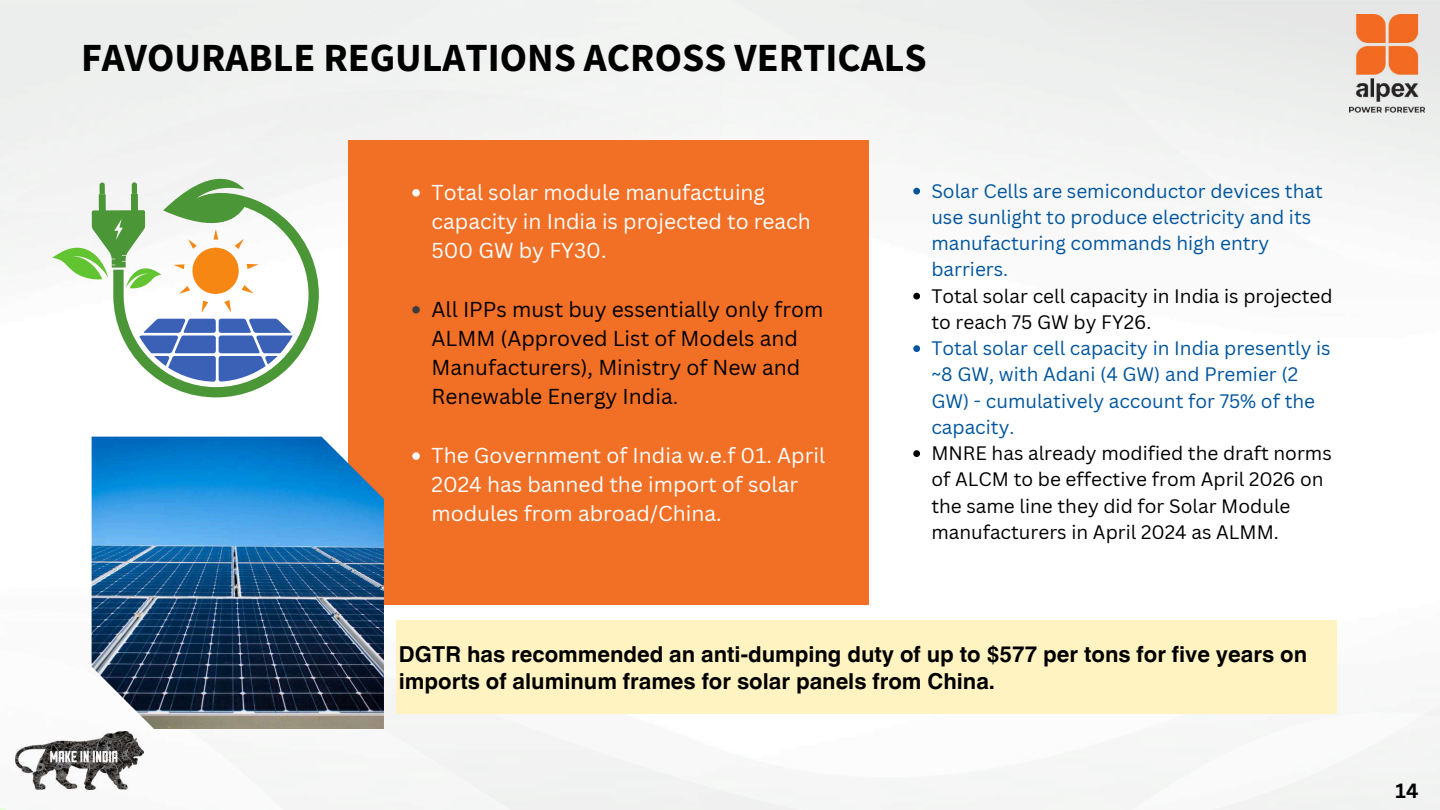
<style>
.page{position:relative;width:1440px;height:810px;background:#fff}
.page>*{position:absolute;margin:0;border:0;box-sizing:border-box;transform-origin:0 0}
.t1{font:700 40px "Source Sans Pro";color:#000}
.t2{font:700 22px/27px "Helvetica World";color:#000}
.t3{font:21px/29.2px "Canva Sans";color:#fff}
.t4{font:21px/29.2px "Canva Sans";color:#000}
.t5{font:700 20px "Canva Sans";color:#010101}
.t6{font:19px/26.2px "Canva Sans";color:#00559d}
.t7{font:19px/26.2px "Canva Sans";color:#000}
</style>
<div class="page">
<img style="left:0;top:0;width:1440px;height:810px">
<div style="left:348px;top:140px;width:521px;height:464px;background:#f26f26"></div>
<img style="left:92px;top:437px;width:292px;height:292px">
<svg style="left:52px;top:182px;width:61px;height:107px"></svg>
<svg style="left:113px;top:164px;width:206px;height:233px"></svg>
<svg style="left:412px;top:189px;width:8px;height:8px"></svg>
<svg style="left:412px;top:306px;width:8px;height:8px"></svg>
<svg style="left:412px;top:452px;width:8px;height:8px"></svg>
<div style="left:396px;top:621px;width:940px;height:93px;background:#fff3c2"></div>
<svg style="left:913px;top:188px;width:7px;height:7px"></svg>
<svg style="left:913px;top:293px;width:7px;height:7px"></svg>
<svg style="left:913px;top:345px;width:7px;height:7px"></svg>
<svg style="left:913px;top:450px;width:7px;height:7px"></svg>
<img style="left:1350px;top:14px;width:74px;height:98px">
<img style="left:15px;top:731px;width:129px;height:59px">
<h1 class="t1" style="left:81px;top:31px;width:847px">FAVOURABLE REGULATIONS ACROSS VERTICALS</h1>
<p class="t3" style="left:432px;top:177px;width:381px">Total solar module manufactuing capacity in India is projected to reach<br>500 GW by FY30.</p>
<p class="t4" style="left:432px;top:294px;width:393px">All IPPs must buy essentially only from ALMM (Approved List of Models and Manufacturers), Ministry of New and Renewable Energy India.</p>
<p class="t3" style="left:432px;top:440px;width:395px">The Government of India w.e.f 01. April<br>2024 has banned the import of solar modules from abroad/China.</p>
<p class="t6" style="left:931px;top:177px;width:393px">Solar Cells are semiconductor devices that use sunlight to produce electricity and its manufacturing commands high entry barriers.</p>
<p class="t7" style="left:931px;top:282px;width:403px">Total solar cell capacity in India is projected to reach 75 GW by FY26.</p>
<p class="t6" style="left:931px;top:335px;width:401px">Total solar cell capacity in India presently is ~8 GW, with Adani (4 GW) and Premier (2<br>GW) - cumulatively account for 75% of the capacity.</p>
<p class="t7" style="left:931px;top:440px;width:402px">MNRE has already modified the draft norms of ALCM to be effective from April 2026 on the same line they did for Solar Module manufacturers in April 2024 as ALMM.</p>
<p class="t2" style="left:399px;top:639px;width:910px">DGTR has recommended an anti-dumping duty of up to $577 per tons for five years on imports of aluminum frames for solar panels from China.</p>
<p class="t5" style="left:1396px;top:776px;width:24px">14</p>
</div>
